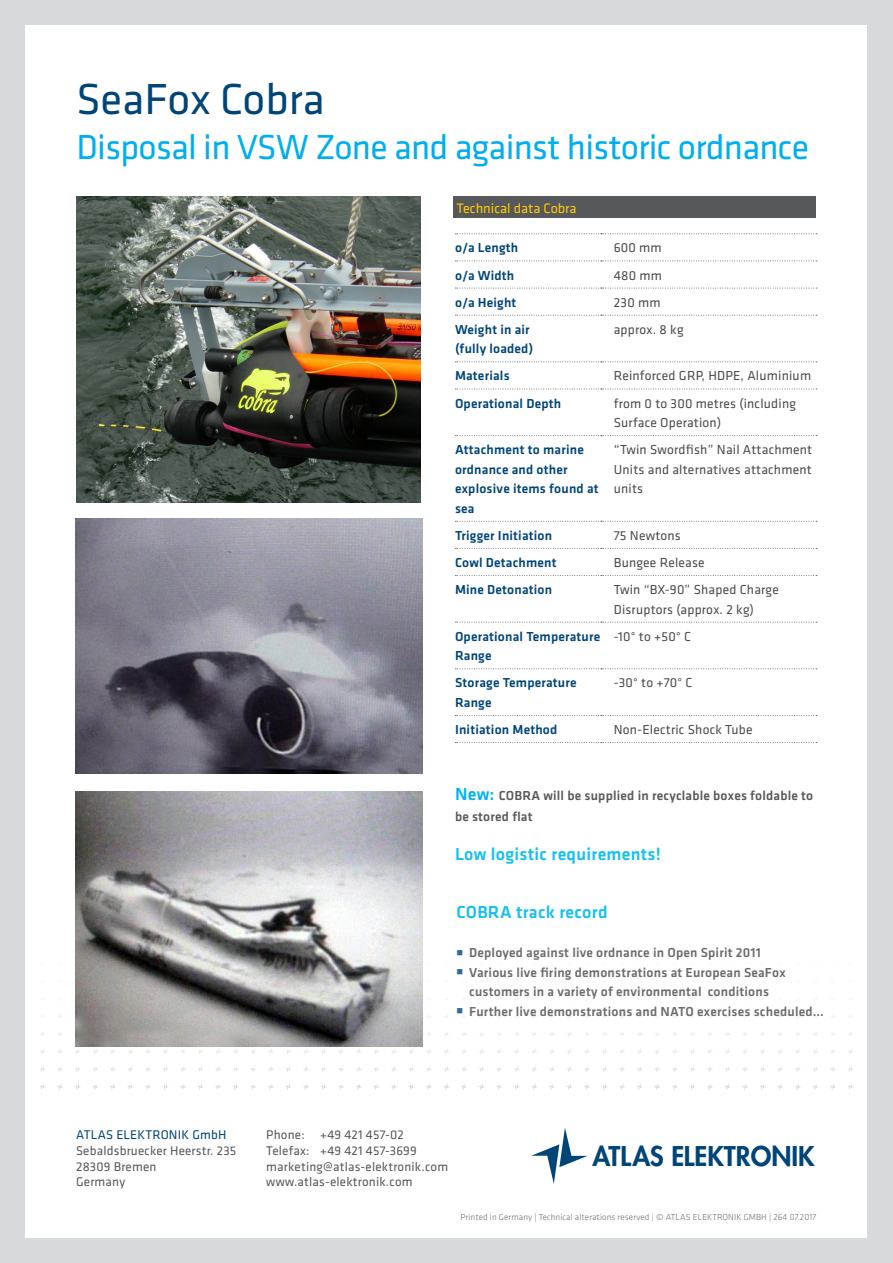
<style>
.page{position:relative;width:893px;height:1263px;background:#d8d9db}
.page>*{position:absolute;margin:0;border:0;box-sizing:border-box;transform-origin:0 0}
.Headline_38Pt_darkbl{font:45px "Klavika";color:#004578}
.Headline_38Pt_darkbl-2{font:36px "Klavika";letter-spacing:-.02em;color:#00aeef}
.t1{font:800 26.55px "Futura";color:#004578}
.Subline_12_13_hellbl{font:500 18px "Klavika";letter-spacing:.015em;color:#15c0f2}
.t2{font:14.25px "Klavika";color:#feca0a}
.TAB_grau_9_13{font:13.5px/19.5px "Klavika";letter-spacing:.015em;color:#4b4c4d;text-align:justify}
.TAB_dblau_9_13{font:500 13.5px/19.5px "Klavika";letter-spacing:.015em;color:#004578}
.t3{font:500 13.5px/19.5px "Klavika";letter-spacing:.015em;color:#6c6d70}
.Copy_9_13_Pt_grey{font:500 13.5px/21.6px "Klavika";letter-spacing:.015em;color:#5a5a5d}
.t4{font:13.05px/15.6px "Klavika";letter-spacing:.015em;color:#57585a}
.t5{font:13.05px "Klavika";letter-spacing:.015em;color:#004578}
.t6{font:300 9px "Klavika";letter-spacing:.01em;color:#6c6d70}
.s1{font-size:18px;color:#00b6f0}
</style>
<div class="page">
<div style="left:26px;top:26px;width:841px;height:1211px;background:#fff"></div>
<svg style="left:75px;top:767px;width:348px;height:7px"></svg>
<svg style="left:40px;top:1032px;width:813px;height:4px"></svg>
<svg style="left:40px;top:1049px;width:812px;height:5px"></svg>
<svg style="left:40px;top:1066px;width:813px;height:6px"></svg>
<svg style="left:39px;top:1084px;width:814px;height:6px"></svg>
<svg style="left:531px;top:1128px;width:56px;height:56px"></svg>
<img style="left:77px;top:197px;width:344px;height:305px">
<img style="left:76px;top:518px;width:346px;height:255px">
<img style="left:75px;top:791px;width:348px;height:255px">
<svg style="left:455px;top:233px;width:362px;height:1px"></svg>
<svg style="left:455px;top:261px;width:362px;height:1px"></svg>
<svg style="left:455px;top:288px;width:362px;height:1px"></svg>
<svg style="left:455px;top:315px;width:362px;height:1px"></svg>
<svg style="left:390px;top:361px;width:428px;height:9px"></svg>
<svg style="left:214px;top:380px;width:604px;height:10px"></svg>
<svg style="left:76px;top:433px;width:742px;height:8px"></svg>
<svg style="left:75px;top:521px;width:743px;height:7px"></svg>
<svg style="left:75px;top:538px;width:743px;height:11px"></svg>
<svg style="left:75px;top:574px;width:743px;height:7px"></svg>
<svg style="left:75px;top:622px;width:743px;height:12px"></svg>
<svg style="left:75px;top:661px;width:743px;height:8px"></svg>
<svg style="left:75px;top:714px;width:743px;height:8px"></svg>
<svg style="left:75px;top:732px;width:743px;height:11px"></svg>
<div style="left:453px;top:197px;width:363px;height:21px;background:#57585a"></div>
<svg style="left:75px;top:942px;width:348px;height:43px;background:#929291"></svg>
<svg style="left:41px;top:995px;width:811px;height:25px"></svg>
<p class="Headline_38Pt_darkbl" style="left:77px;top:69px;width:250px">SeaFox Cobra</p>
<p class="Headline_38Pt_darkbl-2" style="left:77px;top:123px;width:734px">Disposal in VSW Zone and against historic ordnance</p>
<p class="t2" style="left:457px;top:199px;width:122px">Technical data Cobra</p>
<p class="TAB_dblau_9_13" style="left:455px;top:238px;width:65px">o/a Length</p>
<p class="TAB_grau_9_13" style="left:614px;top:238px;width:50px">600 mm</p>
<p class="TAB_dblau_9_13" style="left:455px;top:265px;width:61px">o/a Width</p>
<p class="TAB_grau_9_13" style="left:614px;top:265px;width:50px">480 mm</p>
<p class="TAB_dblau_9_13" style="left:455px;top:292px;width:63px">o/a Height</p>
<p class="TAB_grau_9_13" style="left:614px;top:292px;width:48px">230 mm</p>
<p class="TAB_dblau_9_13" style="left:455px;top:319px;width:76px">Weight in air</p>
<p class="TAB_dblau_9_13" style="left:455px;top:339px;width:80px">(fully loaded)</p>
<p class="TAB_grau_9_13" style="left:614px;top:319px;width:71px">approx. 8 kg</p>
<p class="TAB_dblau_9_13" style="left:455px;top:366px;width:56px">Materials</p>
<p class="TAB_grau_9_13" style="left:614px;top:366px;width:199px">Reinforced GRP, HDPE, Aluminium</p>
<p class="TAB_dblau_9_13" style="left:455px;top:393px;width:108px">Operational Depth</p>
<p class="TAB_grau_9_13" style="left:614px;top:393px;width:184px">from 0 to 300 metres (including</p>
<p class="TAB_grau_9_13" style="left:614px;top:412px;width:109px">Surface Operation)</p>
<p class="TAB_dblau_9_13" style="left:455px;top:440px;width:145px">Attachment to marine ordnance and other explosive items found at sea</p>
<p class="TAB_grau_9_13" style="left:614px;top:440px;width:200px">“Twin Swordfish” Nail Attachment Units and alternatives attachment units</p>
<p class="TAB_dblau_9_13" style="left:455px;top:525px;width:99px">Trigger Initiation</p>
<p class="TAB_grau_9_13" style="left:614px;top:525px;width:69px">75 Newtons</p>
<p class="TAB_dblau_9_13" style="left:455px;top:552px;width:103px">Cowl Detachment</p>
<p class="TAB_grau_9_13" style="left:614px;top:552px;width:92px">Bungee Release</p>
<p class="TAB_dblau_9_13" style="left:455px;top:580px;width:99px">Mine Detonation</p>
<p class="TAB_grau_9_13" style="left:614px;top:579px;width:167px">Twin “BX-90” Shaped Charge<br>Disruptors (approx. 2 kg)</p>
<p class="TAB_dblau_9_13" style="left:455px;top:626px;width:147px">Operational Temperature<br>Range</p>
<p class="TAB_grau_9_13" style="left:614px;top:626px;width:79px">-10° to +50° C</p>
<p class="TAB_dblau_9_13" style="left:455px;top:673px;width:123px">Storage Temperature<br>Range</p>
<p class="TAB_grau_9_13" style="left:614px;top:673px;width:80px">-30° to +70° C</p>
<p class="TAB_dblau_9_13" style="left:455px;top:719px;width:104px">Initiation Method</p>
<p class="TAB_grau_9_13" style="left:614px;top:719px;width:140px">Non-Electric Shock Tube</p>
<p class="Copy_9_13_Pt_grey" style="left:455px;top:784px;width:360px"><span class="s1">New:</span> COBRA will be supplied in recyclable boxes foldable to be stored flat</p>
<p class="Subline_12_13_hellbl" style="left:455px;top:842px;width:207px">Low logistic requirements!</p>
<p class="Subline_12_13_hellbl" style="left:456px;top:900px;width:153px">COBRA track record</p>
<p class="t3" style="left:469px;top:943px;width:293px">Deployed against live ordnance in Open Spirit 2011</p>
<p class="t3" style="left:469px;top:962px;width:318px">Various live firing demonstrations at European SeaFox customers in a variety of environmental conditions</p>
<p class="t3" style="left:469px;top:1001px;width:356px">Further live demonstrations and NATO exercises scheduled…</p>
<p class="t5" style="left:76px;top:1126px;width:152px">ATLAS ELEKTRONIK GmbH</p>
<p class="t4" style="left:76px;top:1142px;width:162px">Sebaldsbruecker Heerstr. 235<br>28309 Bremen<br>Germany</p>
<p class="t4" style="left:266px;top:1127px;width:183px">Phone: +49 421 457-02<br>Telefax: +49 421 457-3699 marketing@atlas-elektronik.com www.atlas-elektronik.com</p>
<h3 class="t1" style="left:593px;top:1138px;width:224px">ATLAS ELEKTRONIK</h3>
<p class="t6" style="left:461px;top:1211px;width:357px">Printed in Germany | Technical alterations reserved | © ATLAS ELEKTRONIK GMBH | 264 07.2017</p>
</div>
